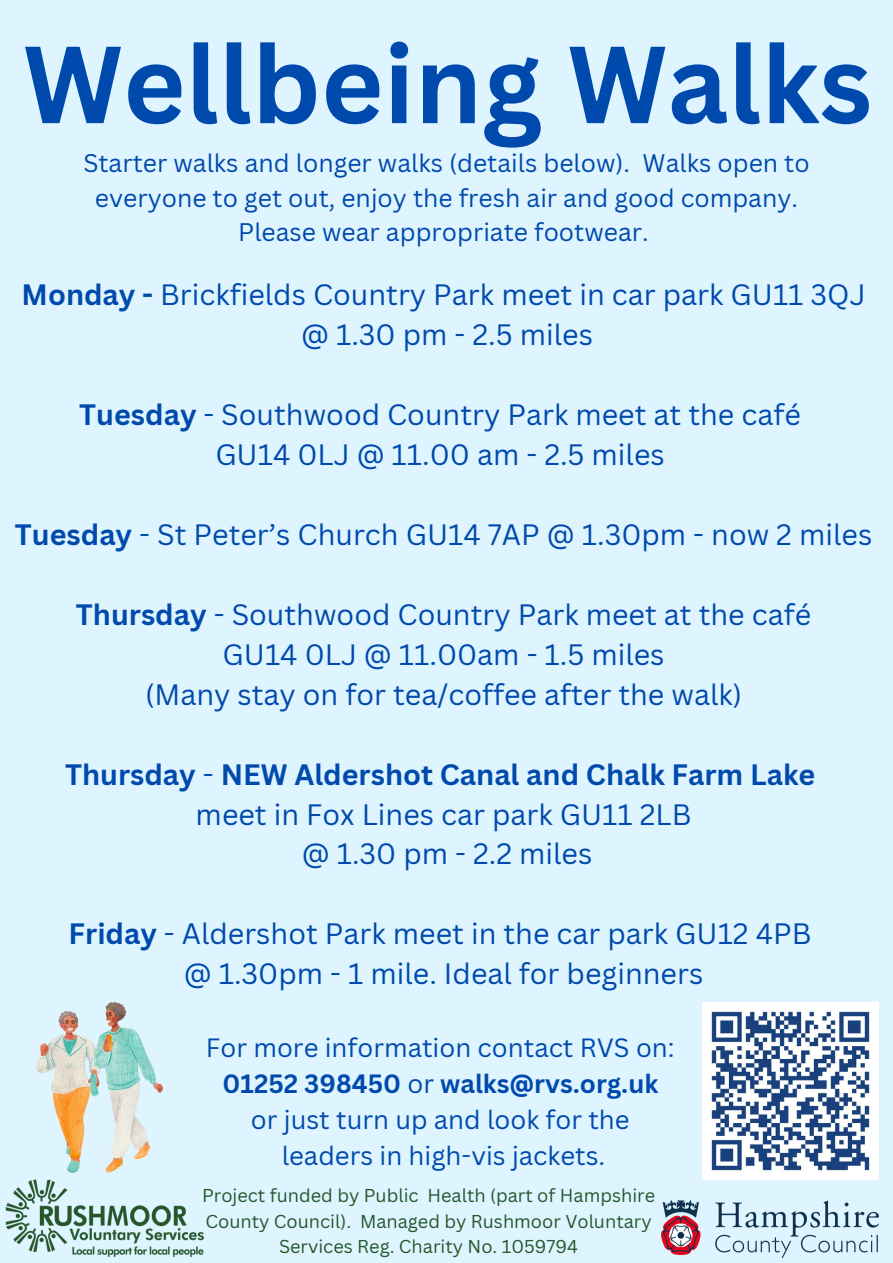
<style>
.page{position:relative;width:893px;height:1263px;background:#def4ff}
.page>*{position:absolute;margin:0;border:0;box-sizing:border-box;transform-origin:0 0}
.t1{font:700 107.02px "Canva Sans";color:#004aad}
.t2{font:28.72px/39.9px "Canva Sans";color:#004aad;text-align:center}
.t3{font:25.72px/36px "Canva Sans";color:#004aad;text-align:center}
.t4{font:24.75px/34.3px "Canva Sans";color:#004aad;text-align:center}
.t5{font:18.15px/25.3px "Canva Sans";color:#24572a;text-align:center}
.s1{font-weight:700}
</style>
<div class="page">
<img style="left:5px;top:1179px;width:199px;height:78px">
<img style="left:661px;top:1200px;width:217px;height:57px">
<img style="left:37px;top:1003px;width:126px;height:170px">
<img style="left:702px;top:1003px;width:176px;height:176px">
<p class="t1" style="left:23px;top:9px;width:850px">Wellbeing Walks</p>
<p class="t4" style="left:83px;top:145px;width:728px">Starter walks and longer walks (details below). Walks open to everyone to get out, enjoy the fresh air and good company.<br>Please wear appropriate footwear.</p>
<h2 class="t2" style="left:22px;top:274px;width:845px"><span class="s1">Monday -</span> Brickfields Country Park meet in car park GU11 3QJ @ 1.30 pm - 2.5 miles</h2>
<h2 class="t2" style="left:79px;top:394px;width:723px"><span class="s1">Tuesday</span> - Southwood Country Park meet at the café<br>GU14 0LJ @ 11.00 am - 2.5 miles</h2>
<h2 class="t2" style="left:15px;top:514px;width:859px"><span class="s1">Tuesday</span> - St Peter’s Church GU14 7AP @ 1.30pm - now 2 miles</h2>
<h2 class="t2" style="left:76px;top:594px;width:736px"><span class="s1">Thursday</span> - Southwood Country Park meet at the café<br>GU14 0LJ @ 11.00am - 1.5 miles<br>(Many stay on for tea/coffee after the walk)</h2>
<h2 class="t2" style="left:65px;top:753px;width:751px"><span class="s1">Thursday</span> - <span class="s1">NEW Aldershot Canal and Chalk Farm Lake </span>meet in Fox Lines car park GU11 2LB<br>@ 1.30 pm - 2.2 miles</h2>
<h3 class="t2" style="left:69px;top:913px;width:744px"><span class="s1">Friday</span> - Aldershot Park meet in the car park GU12 4PB @ 1.30pm - 1 mile. Ideal for beginners</h3>
<p class="t3" style="left:206px;top:1029px;width:470px">For more information contact RVS on:<br><span class="s1">01252 398450</span> or <span class="s1">walks@rvs.org.uk </span>or just turn up and look for the leaders in high-vis jackets.</p>
<p class="t5" style="left:202px;top:1183px;width:454px">Project funded by Public Health (part of Hampshire<br>County Council). Managed by Rushmoor Voluntary<br>Services Reg. Charity No. 1059794</p>
</div>
